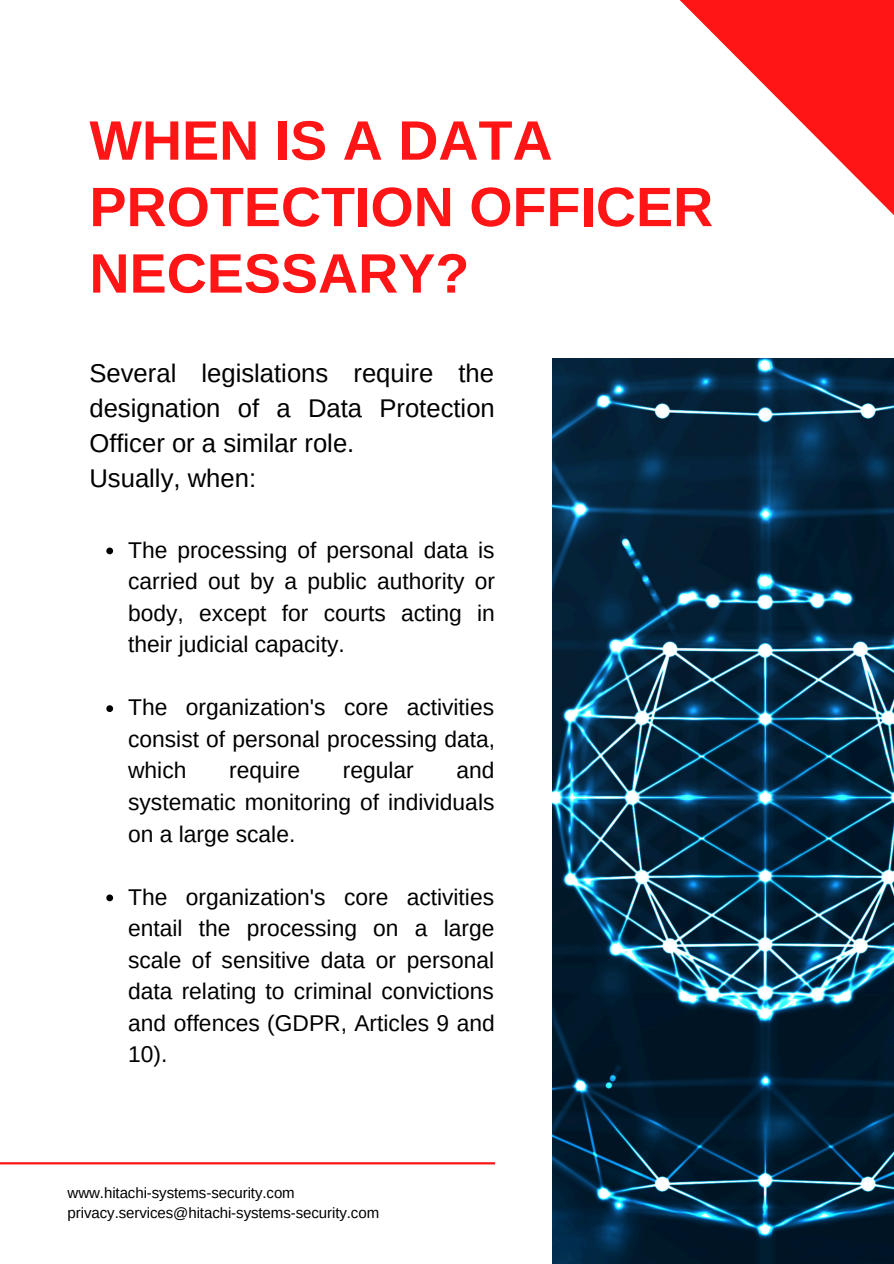
<style>
.page{position:relative;width:894px;height:1264px;background:#fff}
.page>*{position:absolute;margin:0;border:0;box-sizing:border-box;transform-origin:0 0}
.t1{font:700 55.5px/66.4px "Arimo";color:#ff1515}
.t2{font:25.65px/35px "Arimo";color:#000}
.t3{font:22.8px/31.5px "Arimo";color:#000;text-align:justify}
.t4{font:15px/20.2px "Arimo";letter-spacing:-.005em;color:#000}
</style>
<div class="page">
<svg style="left:679px;top:0;width:214px;height:214px"></svg>
<img style="left:552px;top:358px;width:341px;height:905px">
<svg style="left:106px;top:547px;width:7px;height:7px"></svg>
<svg style="left:106px;top:705px;width:7px;height:7px"></svg>
<svg style="left:106px;top:894px;width:7px;height:7px"></svg>
<hr style="left:0;top:1162px;width:495px;height:2px;background:#ff1515">
<h1 class="t1" style="left:89px;top:108px;width:625px">WHEN IS A DATA<br>PROTECTION OFFICER<br>NECESSARY?</h1>
<p class="t2" style="left:89px;top:356px;width:407px">Several legislations require the designation of a Data Protection<br>Officer or a similar role.<br>Usually, when:</p>
<p class="t3" style="left:128px;top:534px;width:368px">The processing of personal data is carried out by a public authority or body, except for courts acting in their judicial capacity.</p>
<p class="t3" style="left:128px;top:692px;width:368px">The organization's core activities consist of personal processing data, which</p>
<p class="t3" style="left:128px;top:755px;width:368px;text-indent:328px">and systematic monitoring of individuals on a large scale.</p>
<p class="t3" style="left:229px;top:755px;width:72px">require</p>
<p class="t3" style="left:343px;top:755px;width:72px">regular</p>
<p class="t3" style="left:128px;top:881px;width:368px">The organization's core activities entail the processing on a large scale of sensitive data or personal data relating to criminal convictions and offences (GDPR, Articles 9 and 10).</p>
<p class="t4" style="left:68px;top:1182px;width:313px">www.hitachi-systems-security.com privacy.services@hitachi-systems-security.com</p>
</div>
